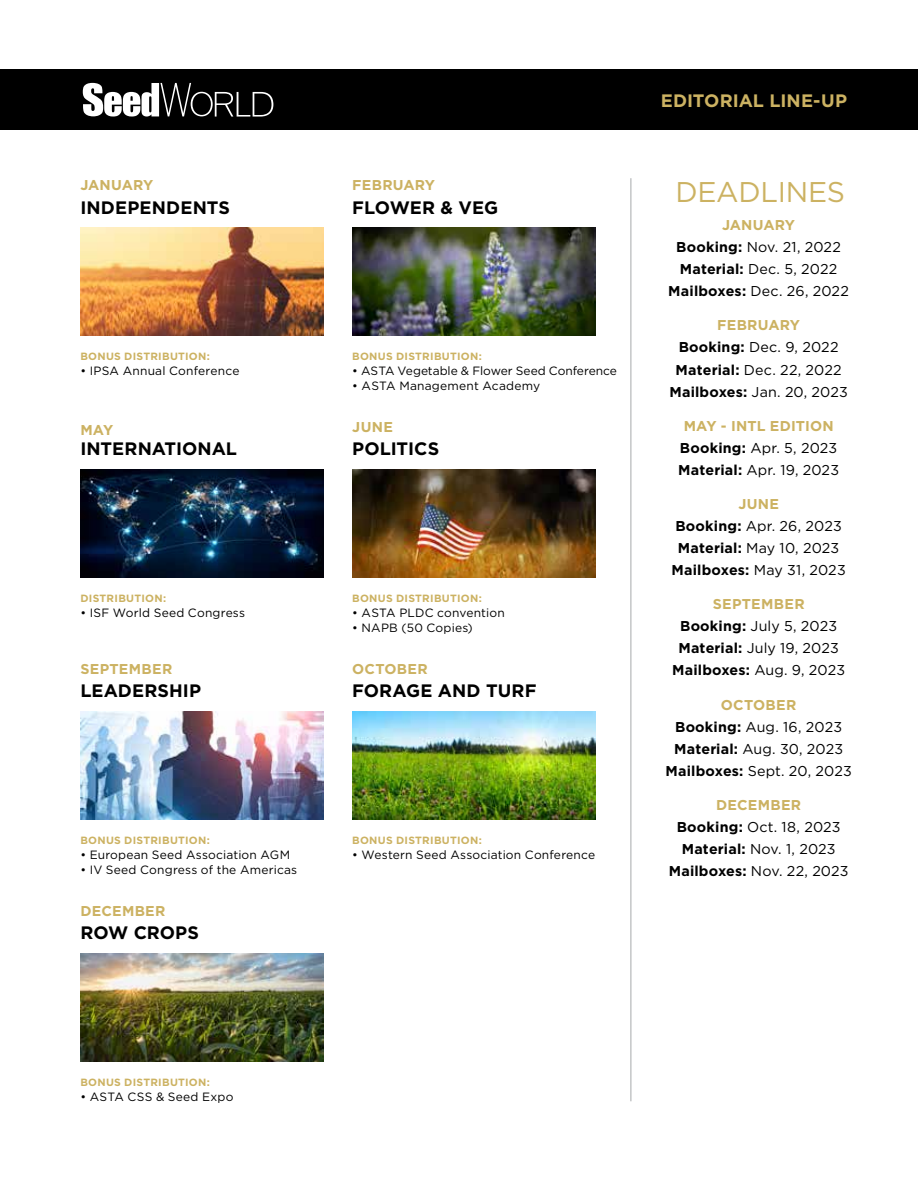
<style>
.page{position:relative;width:918px;height:1188px;background:#fff}
.page>*{position:absolute;margin:0;border:0;box-sizing:border-box;transform-origin:0 0}
.t1{font:28.5px "Gotham HTF";letter-spacing:-.01em;color:#ccb262}
.t2{font:700 18px "Gotham HTF";letter-spacing:.005em;color:#000}
.t3{font:700 18px "Gotham HTF";letter-spacing:.005em;color:#ccb262}
.t4{font:14.25px/22px "Gotham HTF";letter-spacing:.01em;color:#000;text-align:center}
.t5{font:700 14.25px "Gotham HTF";letter-spacing:.02em;color:#ccb262}
.t6{font:700 14.25px "Gotham HTF";color:#ccb262}
.t7{font:12px "Gotham HTF";letter-spacing:.015em;color:#000}
.t8{font:12px "Gotham HTF";letter-spacing:-.005em;color:#000}
.t9{font:700 10.5px "Gotham HTF";letter-spacing:.025em;color:#ccb262}
.s1{font-weight:700;color:#ccb262}
.s2{font-weight:700}
</style>
<div class="page">
<img style="left:81px;top:953px;width:243px;height:108px">
<img style="left:81px;top:711px;width:243px;height:109px">
<img style="left:352px;top:711px;width:244px;height:109px">
<img style="left:81px;top:469px;width:243px;height:109px">
<img style="left:352px;top:469px;width:244px;height:109px">
<img style="left:81px;top:228px;width:243px;height:108px">
<img style="left:352px;top:228px;width:244px;height:108px">
<div style="left:0;top:69px;width:918px;height:61px;background:#000"></div>
<svg style="left:83px;top:83px;width:190px;height:34px"></svg>
<hr style="left:631px;top:178px;width:1px;height:923px;background:#a7a9ac">
<p class="t6" style="left:80px;top:177px;width:75px">JANUARY</p>
<p class="t5" style="left:352px;top:177px;width:84px">FEBRUARY</p>
<p class="t2" style="left:80px;top:197px;width:151px">INDEPENDENTS</p>
<p class="t2" style="left:352px;top:197px;width:147px">FLOWER &amp; VEG</p>
<p class="t9" style="left:80px;top:350px;width:131px">BONUS DISTRIBUTION:</p>
<p class="t7" style="left:80px;top:364px;width:161px">• IPSA Annual Conference</p>
<p class="t9" style="left:352px;top:350px;width:131px">BONUS DISTRIBUTION:</p>
<p class="t8" style="left:352px;top:364px;width:266px">• ASTA Vegetable &amp; Flower Seed Conference</p>
<p class="t7" style="left:352px;top:379px;width:189px">• ASTA Management Academy</p>
<p class="t5" style="left:80px;top:422px;width:34px">MAY</p>
<p class="t5" style="left:352px;top:419px;width:42px">JUNE</p>
<p class="t2" style="left:80px;top:439px;width:158px">INTERNATIONAL</p>
<p class="t2" style="left:352px;top:439px;width:88px">POLITICS</p>
<p class="t9" style="left:80px;top:592px;width:87px">DISTRIBUTION:</p>
<p class="t7" style="left:80px;top:606px;width:166px">• ISF World Seed Congress</p>
<p class="t9" style="left:352px;top:592px;width:131px">BONUS DISTRIBUTION:</p>
<p class="t7" style="left:352px;top:606px;width:154px">• ASTA PLDC convention</p>
<p class="t7" style="left:352px;top:621px;width:122px">• NAPB (50 Copies)</p>
<p class="t5" style="left:80px;top:661px;width:93px">SEPTEMBER</p>
<p class="t5" style="left:352px;top:661px;width:77px">OCTOBER</p>
<p class="t2" style="left:80px;top:680px;width:122px">LEADERSHIP</p>
<p class="t2" style="left:352px;top:680px;width:186px">FORAGE AND TURF</p>
<p class="t9" style="left:80px;top:834px;width:131px">BONUS DISTRIBUTION:</p>
<p class="t7" style="left:80px;top:848px;width:211px">• European Seed Association AGM</p>
<p class="t7" style="left:80px;top:863px;width:218px">• IV Seed Congress of the Americas</p>
<p class="t5" style="left:80px;top:903px;width:87px">DECEMBER</p>
<p class="t2" style="left:80px;top:922px;width:120px">ROW CROPS</p>
<p class="t9" style="left:352px;top:834px;width:131px">BONUS DISTRIBUTION:</p>
<p class="t7" style="left:352px;top:848px;width:244px">• Western Seed Association Conference</p>
<p class="t3" style="left:661px;top:91px;width:188px">EDITORIAL LINE-UP</p>
<h1 class="t1" style="left:675px;top:176px;width:171px">DEADLINES</h1>
<p class="t4" style="left:668px;top:214px;width:182px"><span class="s1">JANUARY<br></span><span class="s2">Booking:</span> Nov. 21, 2022<br><span class="s2">Material:</span> Dec. 5, 2022<br><span class="s2">Mailboxes:</span> Dec. 26, 2022</p>
<p class="t4" style="left:669px;top:314px;width:180px"><span class="s1">FEBRUARY<br></span><span class="s2">Booking:</span> Dec. 9, 2022<br><span class="s2">Material:</span> Dec. 22, 2022<br><span class="s2">Mailboxes:</span> Jan. 20, 2023</p>
<p class="t4" style="left:678px;top:414px;width:162px"><span class="s1">MAY - INTL EDITION<br></span><span class="s2">Booking:</span> Apr. 5, 2023<br><span class="s2">Material:</span> Apr. 19, 2023</p>
<p class="t4" style="left:672px;top:493px;width:176px"><span class="s1">JUNE<br></span><span class="s2">Booking:</span> Apr. 26, 2023<br><span class="s2">Material:</span> May 10, 2023<br><span class="s2">Mailboxes:</span> May 31, 2023</p>
<p class="t4" style="left:672px;top:593px;width:175px"><span class="s1">SEPTEMBER<br></span><span class="s2">Booking:</span> July 5, 2023<br><span class="s2">Material:</span> July 19, 2023<br><span class="s2">Mailboxes:</span> Aug. 9, 2023</p>
<p class="t4" style="left:666px;top:693px;width:188px"><span class="s1">OCTOBER<br></span><span class="s2">Booking:</span> Aug. 16, 2023<br><span class="s2">Material:</span> Aug. 30, 2023<br><span class="s2">Mailboxes:</span> Sept. 20, 2023</p>
<p class="t4" style="left:669px;top:794px;width:181px"><span class="s1">DECEMBER<br></span><span class="s2">Booking:</span> Oct. 18, 2023<br><span class="s2">Material:</span> Nov. 1, 2023<br><span class="s2">Mailboxes:</span> Nov. 22, 2023</p>
<p class="t9" style="left:80px;top:1076px;width:131px">BONUS DISTRIBUTION:</p>
<p class="t7" style="left:80px;top:1090px;width:155px">• ASTA CSS &amp; Seed Expo</p>
</div>
